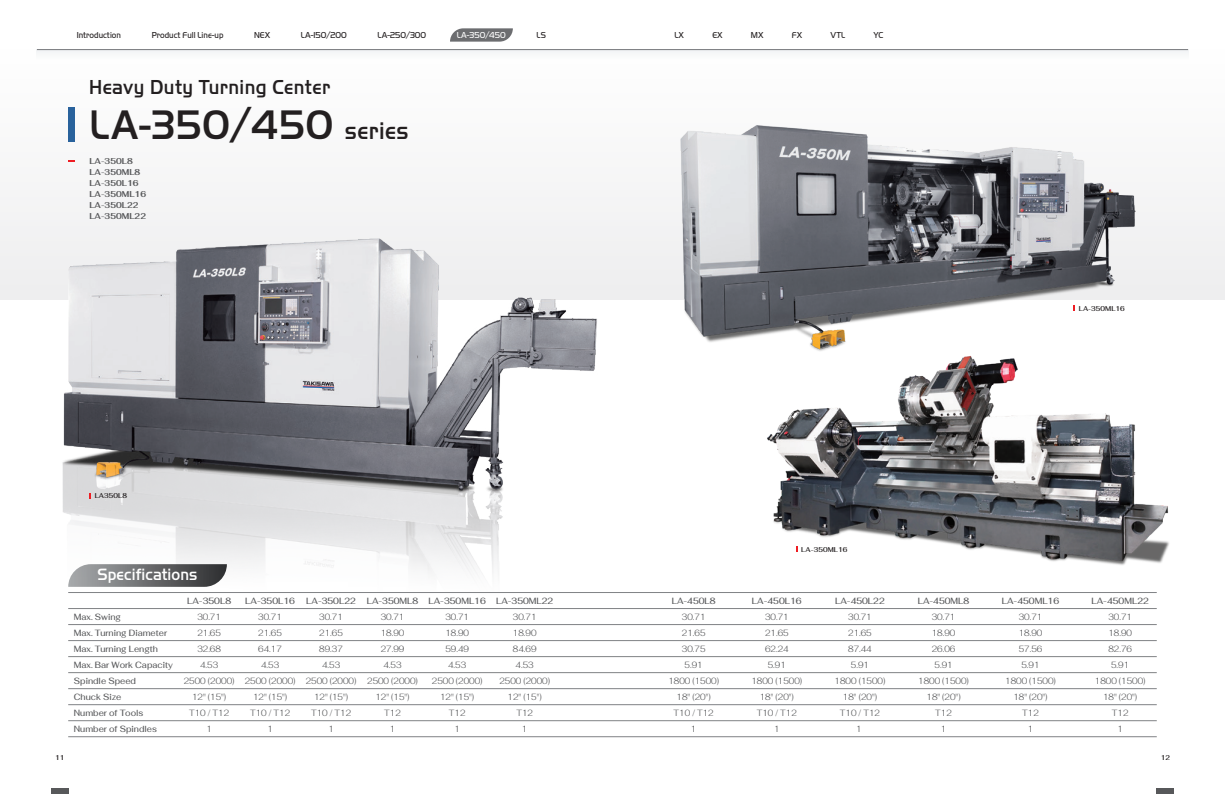
<style>
.page{position:relative;width:1225px;height:794px;background:#fff}
.page>*{position:absolute;margin:0;border:0;box-sizing:border-box;transform-origin:0 0}
.t1{font:500 42.9px "Handel Got D";letter-spacing:.025em;color:#231f20;scale:.9 1}
.t2{font:500 21px "Handel Got D";letter-spacing:.025em;color:#231f20;scale:.9 1}
.t3{font:500 17px "Handel Got D";letter-spacing:.01em;color:#fff;scale:.9 1}
.t4{font:300 9px/16px "Fahkwang";color:#57585a;text-align:center;scale:.9 1}
.t5{font:500 9px/16px "Fahkwang";color:#57585a;scale:.9 1}
.t6{font:9px "Handel Got D Ligh";color:#231f20;scale:.9 1}
.t7{font:9px "Handel Got D Ligh";color:#fff;scale:.9 1}
.t8{font:700 8.5px/11px "Fahkwang";color:#57585a;scale:.9 1}
.t9{font:600 7px "Fahkwang";letter-spacing:.01em;color:#231f20;scale:.9 1}
.s1{font-size:25px}
</style>
<div class="page">
<div style="left:0;top:50px;width:1225px;height:249px;background:#f9f9f9"></div>
<div style="left:51px;top:788px;width:17px;height:6px;background:#57585a"></div>
<div style="left:1156px;top:788px;width:18px;height:6px;background:#57585a"></div>
<img style="left:2px;top:238px;width:625px;height:335px">
<img style="left:767px;top:299px;width:425px;height:266px">
<img style="left:645px;top:125px;width:533px;height:285px">
<svg style="left:68px;top:564px;width:159px;height:23px"></svg>
<hr style="left:68px;top:704px;width:1088px;height:1px;background:#808285">
<hr style="left:68px;top:720px;width:1088px;height:1px;background:#808285">
<hr style="left:68px;top:736px;width:1088px;height:1px;background:#808285">
<hr style="left:68px;top:688px;width:1088px;height:1px;background:#808285">
<hr style="left:68px;top:672px;width:1088px;height:1px;background:#808285">
<hr style="left:68px;top:656px;width:1088px;height:1px;background:#808285">
<hr style="left:68px;top:640px;width:1088px;height:1px;background:#808285">
<hr style="left:68px;top:624px;width:1088px;height:1px;background:#808285">
<hr style="left:68px;top:608px;width:1088px;height:1px;background:#808285">
<hr style="left:68px;top:592px;width:1088px;height:1px;background:#808285">
<hr style="left:37px;top:49px;width:1151px;height:1px;background:#76787b">
<div style="left:68px;top:107px;width:7px;height:34px;background:#29629c"></div>
<svg style="left:68px;top:160px;width:7px;height:2px"></svg>
<svg style="left:450px;top:28px;width:63px;height:14px"></svg>
<p class="t6" style="left:77px;top:30px;width:51px">Introduction</p>
<p class="t6" style="left:152px;top:30px;width:81px">Product Full Line-up</p>
<p class="t6" style="left:254px;top:30px;width:19px">NEX</p>
<p class="t6" style="left:301px;top:30px;width:52px">LA-150/200</p>
<p class="t6" style="left:377px;top:30px;width:56px">LA-250/300</p>
<p class="t7" style="left:457px;top:30px;width:56px">LA-350/450</p>
<p class="t6" style="left:536px;top:30px;width:12px">LS</p>
<p class="t6" style="left:674px;top:30px;width:12px">LX</p>
<p class="t6" style="left:712px;top:30px;width:13px">EX</p>
<p class="t6" style="left:751px;top:30px;width:15px">MX</p>
<p class="t6" style="left:792px;top:30px;width:13px">FX</p>
<p class="t6" style="left:830px;top:30px;width:18px">VTL</p>
<p class="t6" style="left:873px;top:30px;width:12px">YC</p>
<h2 class="t2" style="left:89px;top:75px;width:269px">Heavy Duty Turning Center</h2>
<h1 class="t1" style="left:89px;top:101px;width:356px">LA-350/450 <span class="s1">series</span></h1>
<p class="t8" style="left:89px;top:155px;width:64px">LA-350L8<br>LA-350ML8<br>LA-350L16<br>LA-350ML16<br>LA-350L22<br>LA-350ML22</p>
<p class="t9" style="left:95px;top:489px;width:37px">LA350L8</p>
<h3 class="t3" style="left:97px;top:565px;width:113px">Specifications</h3>
<p class="t5" style="left:74px;top:608px;width:111px">Max. Swing<br>Max. Turning Diameter<br>Max. Turning Length<br>Max. Bar Work Capacity<br>Spindle Speed<br>Chuck Size<br>Number of Tools<br>Number of Spindles</p>
<p class="t5" style="left:187px;top:592px;width:50px">LA-350L8</p>
<p class="t4" style="left:184px;top:608px;width:58px">30.71<br>21.65<br>32.68<br>4.53<br>2500 (2000)<br>12" (15")<br>T10 / T12<br>1</p>
<p class="t5" style="left:245px;top:592px;width:57px">LA-350L16</p>
<p class="t4" style="left:245px;top:608px;width:58px">30.71<br>21.65<br>64.17<br>4.53<br>2500 (2000)<br>12" (15")<br>T10 / T12<br>1</p>
<p class="t5" style="left:306px;top:592px;width:57px">LA-350L22</p>
<p class="t4" style="left:306px;top:608px;width:58px">30.71<br>21.65<br>89.37<br>4.53<br>2500 (2000)<br>12" (15")<br>T10 / T12<br>1</p>
<p class="t5" style="left:367px;top:592px;width:59px">LA-350ML8</p>
<p class="t4" style="left:367px;top:608px;width:58px">30.71<br>18.90<br>27.99<br>4.53<br>2500 (2000)<br>12" (15")<br>T12<br>1</p>
<p class="t5" style="left:428px;top:592px;width:65px">LA-350ML16</p>
<p class="t4" style="left:432px;top:608px;width:58px">30.71<br>18.90<br>59.49<br>4.53<br>2500 (2000)<br>12" (15")<br>T12<br>1</p>
<p class="t5" style="left:496px;top:592px;width:65px">LA-350ML22</p>
<p class="t4" style="left:499px;top:608px;width:58px">30.71<br>18.90<br>84.69<br>4.53<br>2500 (2000)<br>12" (15")<br>T12<br>1</p>
<p class="t9" style="left:1078px;top:302px;width:53px">LA-350ML16</p>
<p class="t5" style="left:672px;top:592px;width:50px">LA-450L8</p>
<p class="t4" style="left:668px;top:608px;width:58px">30.71<br>21.65<br>30.75<br>5.91<br>1800 (1500)<br>18" (20")<br>T10 / T12<br>1</p>
<p class="t9" style="left:801px;top:543px;width:53px">LA-350ML16</p>
<p class="t5" style="left:752px;top:592px;width:57px">LA-450L16</p>
<p class="t4" style="left:751px;top:608px;width:58px">30.71<br>21.65<br>62.24<br>5.91<br>1800 (1500)<br>18" (20")<br>T10 / T12<br>1</p>
<p class="t5" style="left:835px;top:592px;width:57px">LA-450L22</p>
<p class="t4" style="left:834px;top:608px;width:58px">30.71<br>21.65<br>87.44<br>5.91<br>1800 (1500)<br>18" (20")<br>T10 / T12<br>1</p>
<p class="t5" style="left:917px;top:592px;width:59px">LA-450ML8</p>
<p class="t4" style="left:918px;top:608px;width:58px">30.71<br>18.90<br>26.06<br>5.91<br>1800 (1500)<br>18" (20")<br>T12<br>1</p>
<p class="t5" style="left:1001px;top:592px;width:65px">LA-450ML16</p>
<p class="t4" style="left:1005px;top:608px;width:58px">30.71<br>18.90<br>57.56<br>5.91<br>1800 (1500)<br>18" (20")<br>T12<br>1</p>
<p class="t5" style="left:1091px;top:592px;width:65px">LA-450ML22</p>
<p class="t4" style="left:1094px;top:608px;width:58px">30.71<br>18.90<br>82.76<br>5.91<br>1800 (1500)<br>18" (20")<br>T12<br>1</p>
<p class="t9" style="left:55px;top:751px;width:12px">11</p>
<p class="t9" style="left:1160px;top:751px;width:12px">12</p>
</div>
